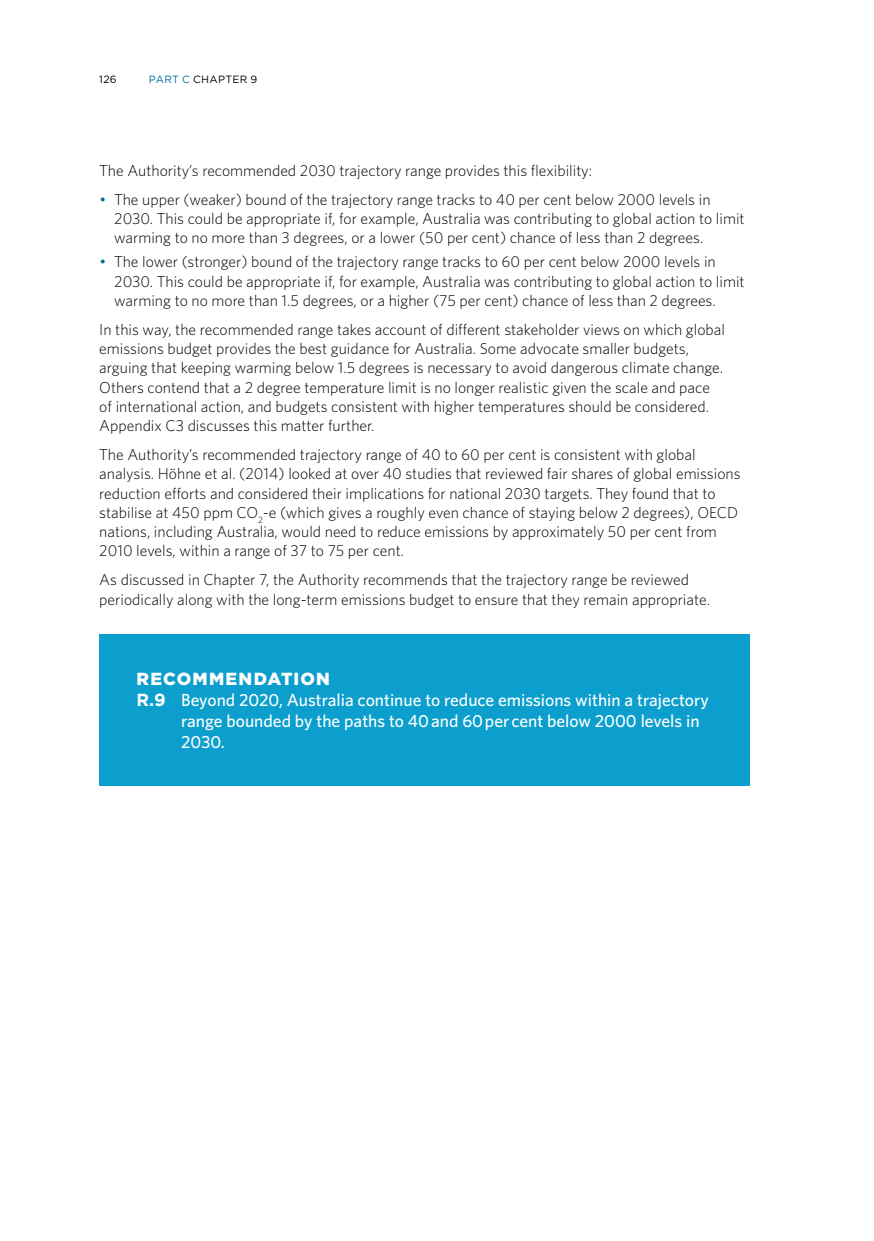
<style>
.page{position:relative;width:874px;height:1241px;background:#fff}
.page>*{position:absolute;margin:0;border:0;box-sizing:border-box;transform-origin:0 0}
.t1{font:500 17.5px/21px "Whitney";color:#fff}
.t2{font:900 17.5px "Gotham";letter-spacing:.065em;color:#fff}
.t3{font:300 15.75px/19.2px "Whitney";color:#000}
.t4{font:10.5px "Gotham";letter-spacing:.025em;color:#000}
.s1{color:#006c99}
.s2{font-family:"Gotham";color:#006c99}
.s3{font-family:"Gotham";font-weight:700}
</style>
<div class="page">
<div style="left:99px;top:633px;width:650px;height:152px;background:#0c9fcd"></div>
<p class="t4" style="left:99px;top:74px;width:19px">126</p>
<p class="t4" style="left:149px;top:74px;width:110px"><span class="s1">PART C</span> CHAPTER 9</p>
<p class="t3" style="left:99px;top:160px;width:494px">The Authority’s recommended 2030 trajectory range provides this flexibility:</p>
<p class="t3" style="left:114px;top:189px;width:631px;text-indent:-15px"><span class="s2">•</span> The upper (weaker) bound of the trajectory range tracks to 40 per cent below 2000 levels in<br>2030. This could be appropriate if, for example, Australia was contributing to global action to limit warming to no more than 3 degrees, or a lower (50 per cent) chance of less than 2 degrees.</p>
<p class="t3" style="left:114px;top:252px;width:631px;text-indent:-15px"><span class="s2">•</span> The lower (stronger) bound of the trajectory range tracks to 60 per cent below 2000 levels in<br>2030. This could be appropriate if, for example, Australia was contributing to global action to limit warming to no more than 1.5 degrees, or a higher (75 per cent) chance of less than 2 degrees.</p>
<p class="t3" style="left:99px;top:319px;width:627px">In this way, the recommended range takes account of different stakeholder views on which global emissions budget provides the best guidance for Australia. Some advocate smaller budgets, arguing that keeping warming below 1.5 degrees is necessary to avoid dangerous climate change.<br>Others contend that a 2 degree temperature limit is no longer realistic given the scale and pace of international action, and budgets consistent with higher temperatures should be considered.<br>Appendix C3 discusses this matter further.</p>
<p class="t3" style="left:99px;top:444px;width:642px">The Authority’s recommended trajectory range of 40 to 60 per cent is consistent with global analysis. Höhne et al. (2014) looked at over 40 studies that reviewed fair shares of global emissions reduction efforts and considered their implications for national 2030 targets. They found that to stabilise at 450 ppm CO<sub>2</sub>-e (which gives a roughly even chance of staying below 2 degrees), OECD nations, including Australia, would need to reduce emissions by approximately 50 per cent from 2010 levels, within a range of 37 to 75 per cent.</p>
<p class="t3" style="left:99px;top:569px;width:612px">As discussed in Chapter 7, the Authority recommends that the trajectory range be reviewed periodically along with the long-term emissions budget to ensure that they remain appropriate.</p>
<p class="t2" style="left:136px;top:668px;width:195px">RECOMMENDATION</p>
<p class="t1" style="left:181px;top:689px;width:529px;text-indent:-45px"><span class="s3">R.9</span> Beyond 2020, Australia continue to reduce emissions within a trajectory range bounded by the paths to 40 and 60 per cent below 2000 levels in<br>2030.</p>
</div>
